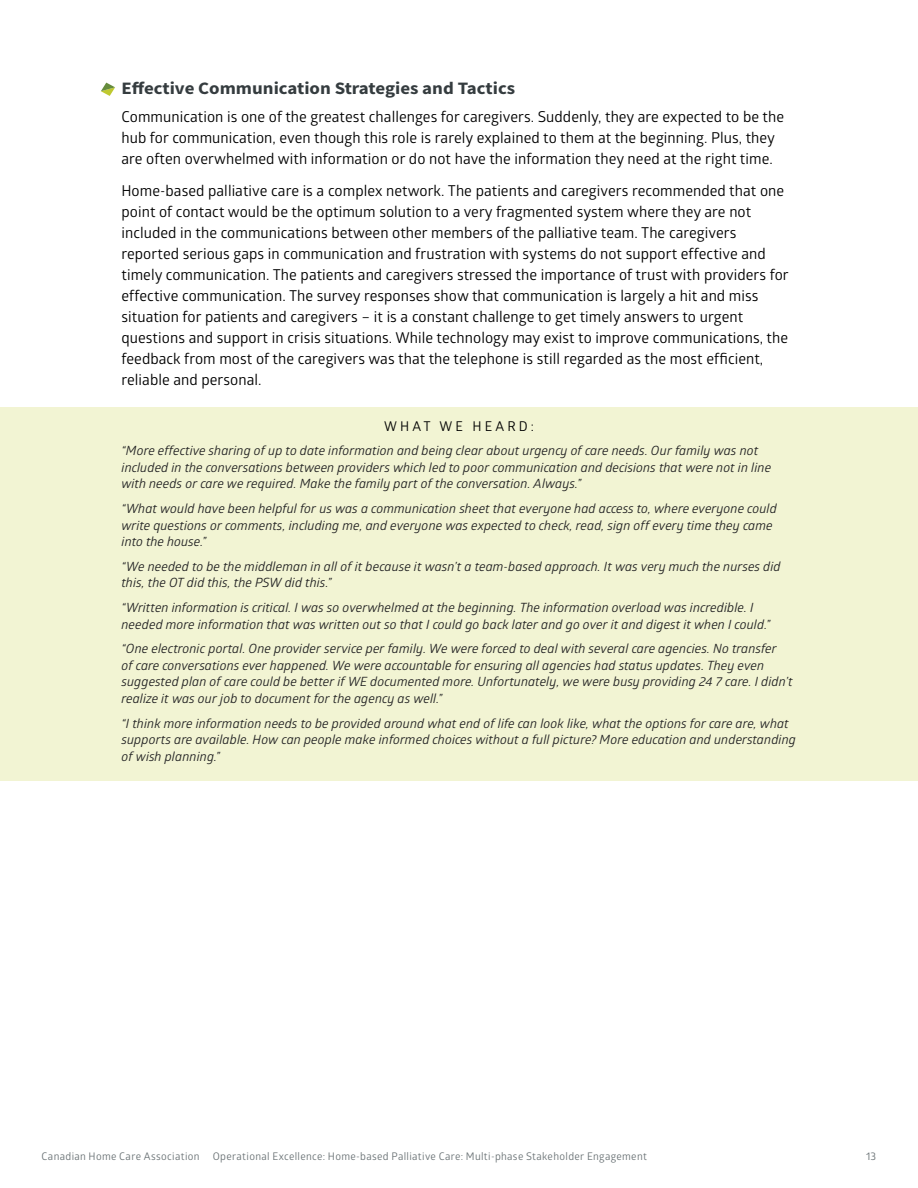
<style>
.page{position:relative;width:918px;height:1188px;background:#fff}
.page>*{position:absolute;margin:0;border:0;box-sizing:border-box;transform-origin:0 0}
.t1{font:700 17.4px "Source Sans Pro";color:#353c3f;scale:1.08 1}
.t2{font:15px/21px "Glober";letter-spacing:.005em;color:#000}
.t3{font:13.5px "Glober";letter-spacing:.235em;color:#000}
.t4{font:italic 12.75px/16.5px "Glober";letter-spacing:.01em;color:#222223}
.t5{font:10.95px "Glober";color:#6a7275}
.t6{font:10.5px "Glober";letter-spacing:.03em;color:#6a7275}
</style>
<div class="page">
<svg style="left:101px;top:83px;width:14px;height:13px"></svg>
<div style="left:0;top:407px;width:918px;height:374px;background:#f2f4d3"></div>
<h1 class="t1" style="left:122px;top:77px;width:366px">Effective Communication Strategies and Tactics</h1>
<p class="t2" style="left:122px;top:105px;width:664px">Communication is one of the greatest challenges for caregivers. Suddenly, they are expected to be the hub for communication, even though this role is rarely explained to them at the beginning. Plus, they are often overwhelmed with information or do not have the information they need at the right time.</p>
<p class="t2" style="left:122px;top:180px;width:669px">Home-based palliative care is a complex network. The patients and caregivers recommended that one point of contact would be the optimum solution to a very fragmented system where they are not included in the communications between other members of the palliative team. The caregivers reported serious gaps in communication and frustration with systems do not support effective and timely communication. The patients and caregivers stressed the importance of trust with providers for effective communication. The survey responses show that communication is largely a hit and miss situation for patients and caregivers – it is a constant challenge to get timely answers to urgent questions and support in crisis situations. While technology may exist to improve communications, the feedback from most of the caregivers was that the telephone is still regarded as the most efficient, reliable and personal.</p>
<p class="t3" style="left:384px;top:416px;width:151px">WHAT WE HEARD:</p>
<p class="t4" style="left:122px;top:442px;width:651px">“More effective sharing of up to date information and being clear about urgency of care needs. Our family was not included in the conversations between providers which led to poor communication and decisions that were not in line with needs or care we required. Make the family part of the conversation. Always.”</p>
<p class="t4" style="left:122px;top:500px;width:657px">“What would have been helpful for us was a communication sheet that everyone had access to, where everyone could write questions or comments, including me, and everyone was expected to check, read, sign off every time they came into the house.”</p>
<p class="t4" style="left:122px;top:558px;width:661px">“We needed to be the middleman in all of it because it wasn’t a team-based approach. It was very much the nurses did this, the OT did this, the PSW did this.”</p>
<p class="t4" style="left:122px;top:599px;width:650px">“Written information is critical. I was so overwhelmed at the beginning. The information overload was incredible. I needed more information that was written out so that I could go back later and go over it and digest it when I could.”</p>
<p class="t4" style="left:122px;top:640px;width:673px">“One electronic portal. One provider service per family. We were forced to deal with several care agencies. No transfer<br>of care conversations ever happened. We were accountable for ensuring all agencies had status updates. They even suggested plan of care could be better if WE documented more. Unfortunately, we were busy providing 24 7 care. I didn’t realize it was our job to document for the agency as well.”</p>
<p class="t4" style="left:122px;top:714px;width:676px">“I think more information needs to be provided around what end of life can look like, what the options for care are, what supports are available. How can people make informed choices without a full picture? More education and understanding of wish planning.”</p>
<p class="t6" style="left:42px;top:1149px;width:607px">Canadian Home Care Association Operational Excellence: Home-based Palliative Care: Multi-phase Stakeholder Engagement</p>
<p class="t5" style="left:866px;top:1148px;width:12px">13</p>
</div>
